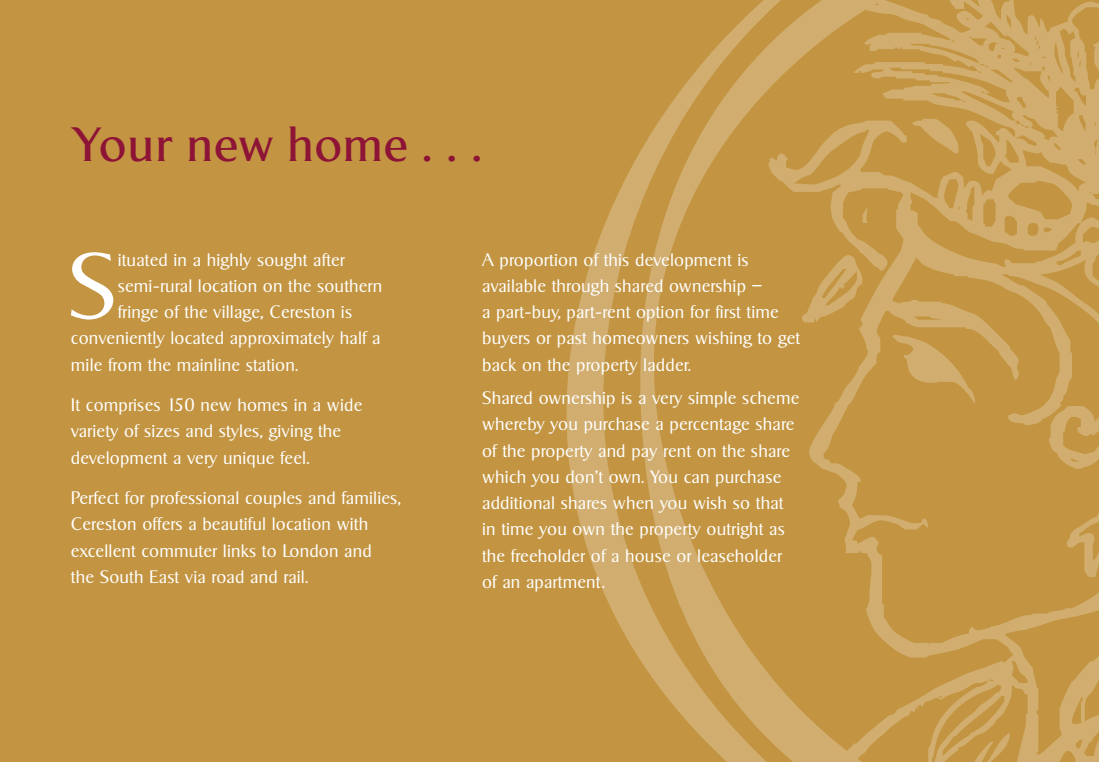
<style>
.page{position:relative;width:1099px;height:762px;background:#fff}
.page>*{position:absolute;margin:0;border:0;box-sizing:border-box;transform-origin:0 0}
.t1{font:300 90.38px "Sigvar Serial";color:#fff;scale:1.05 1}
.t2{font:45px "Mylius";color:#8d1436;scale:1.05 1}
.t3{font:300 17.5px/26.2px "Sigvar Serial";letter-spacing:.01em;color:#fff;scale:1.05 1}
</style>
<div class="page">
<div style="left:0;top:0;width:1098px;height:762px;background:#c39542"></div>
<svg style="left:566px;top:0;width:532px;height:762px"></svg>
<h2 class="t2" style="left:71px;top:119px;width:394px">Your new home . . .</h2>
<h1 class="t1" style="left:68px;top:233px;width:48px">S</h1>
<p class="t3" style="left:118px;top:246px;width:218px">ituated in a highly sought after</p>
<p class="t3" style="left:118px;top:273px;width:253px">semi-rural location on the southern</p>
<p class="t3" style="left:118px;top:299px;width:225px">fringe of the village, Cereston is</p>
<p class="t3" style="left:71px;top:325px;width:296px">conveniently located approximately half a</p>
<p class="t3" style="left:71px;top:351px;width:218px">mile from the mainline station.</p>
<p class="t3" style="left:71px;top:392px;width:279px">It comprises 150 new homes in a wide variety of sizes and styles, giving the development a very unique feel.</p>
<p class="t3" style="left:71px;top:485px;width:316px">Perfect for professional couples and families, Cereston offers a beautiful location with excellent commuter links to London and<br>the South East via road and rail.</p>
<p class="t3" style="left:482px;top:246px;width:304px">A proportion of this development is available through shared ownership –<br>a part-buy, part-rent option for first time buyers or past homeowners wishing to get back on the property ladder.</p>
<p class="t3" style="left:482px;top:385px;width:303px">Shared ownership is a very simple scheme whereby you purchase a percentage share of the property and pay rent on the share which you don’t own. You can purchase additional shares when you wish so that in time you own the property outright as the freeholder of a house or leaseholder of an apartment.</p>
</div>
